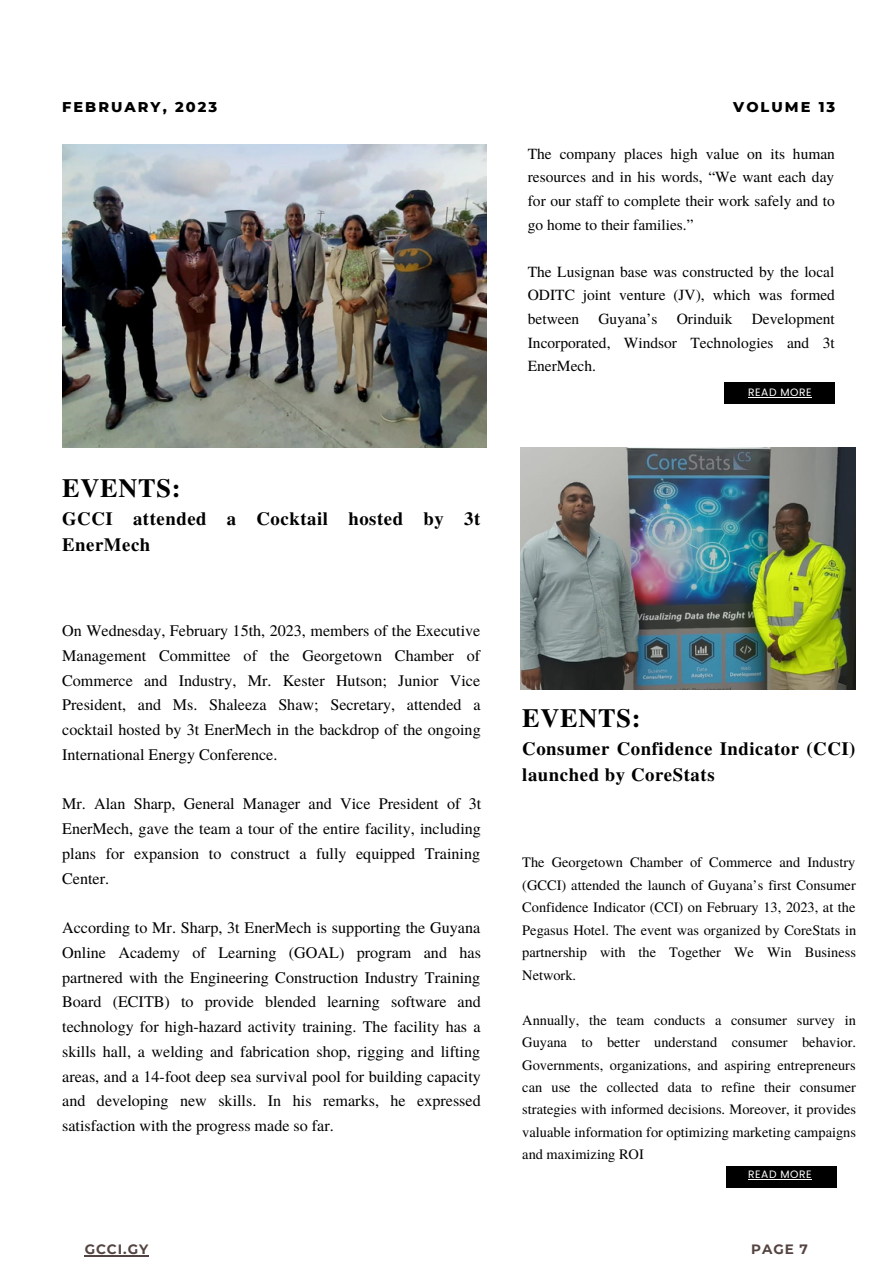
<style>
.page{position:relative;width:893px;height:1264px;background:#fff}
.page>*{position:absolute;margin:0;border:0;box-sizing:border-box;transform-origin:0 0}
.t1{font:700 26.25px "Te X Gyre Termes";letter-spacing:.03em;color:#000}
.t2{font:700 18.75px/25.8px "Te X Gyre Termes";letter-spacing:.03em;color:#000}
.t3{font:16.05px/24.8px "Te X Gyre Termes";color:#000;text-align:justify}
.t4{font:15.45px/23.5px "Te X Gyre Termes";color:#000;text-align:justify}
.t5{font:14.4px/22.5px "Te X Gyre Termes";color:#000;text-align:justify}
.t6{font:800 14.4px "Montserrat";letter-spacing:.14em;color:#000}
.t7{font:700 13.5px "Montserrat";letter-spacing:.07em;color:#544441}
.t8{font:10.65px "Poppins";letter-spacing:.05em;color:#fff}
</style>
<div class="page">
<img style="left:62px;top:145px;width:424px;height:302px">
<div style="left:724px;top:383px;width:110px;height:21px;background:#000"></div>
<img style="left:520px;top:447px;width:335px;height:242px">
<div style="left:726px;top:1166px;width:110px;height:21px;background:#000"></div>
<hr style="left:748px;top:397px;width:64px;height:1px;background:#fff">
<hr style="left:85px;top:1254px;width:64px;height:1px;background:#544441">
<hr style="left:748px;top:1179px;width:64px;height:1px;background:#fff">
<p class="t6" style="left:62px;top:98px;width:156px">FEBRUARY, 2023</p>
<p class="t6" style="left:733px;top:98px;width:103px">VOLUME 13</p>
<p class="t4" style="left:528px;top:141px;width:308px">The company places high value on its human resources and in his words, “We want each day for our staff to complete their work safely and to go home to their families.”</p>
<p class="t4" style="left:528px;top:259px;width:308px">The Lusignan base was constructed by the local ODITC joint venture (JV), which was formed between Guyana’s Orinduik Development Incorporated, Windsor Technologies and 3t EnerMech.</p>
<h1 class="t1" style="left:62px;top:467px;width:120px">EVENTS:</h1>
<p class="t2" style="left:62px;top:504px;width:419px">GCCI attended a Cocktail hosted by 3t<br>EnerMech</p>
<p class="t3" style="left:62px;top:617px;width:420px">On Wednesday, February 15th, 2023, members of the Executive Management Committee of the Georgetown Chamber of Commerce and Industry, Mr. Kester Hutson; Junior Vice President, and Ms. Shaleeza Shaw; Secretary, attended a cocktail hosted by 3t EnerMech in the backdrop of the ongoing International Energy Conference.</p>
<p class="t3" style="left:62px;top:790px;width:420px">Mr. Alan Sharp, General Manager and Vice President of 3t EnerMech, gave the team a tour of the entire facility, including plans for expansion to construct a fully equipped Training Center.</p>
<p class="t3" style="left:62px;top:914px;width:420px">According to Mr. Sharp, 3t EnerMech is supporting the Guyana Online Academy of Learning (GOAL) program and has partnered with the Engineering Construction Industry Training Board (ECITB) to provide blended learning software and technology for high-hazard activity training. The facility has a skills hall, a welding and fabrication shop, rigging and lifting areas, and a 14-foot deep sea survival pool for building capacity and developing new skills. In his remarks, he expressed satisfaction with the progress made so far.</p>
<p class="t8" style="left:748px;top:385px;width:65px">READ MORE</p>
<h1 class="t1" style="left:522px;top:698px;width:120px">EVENTS:</h1>
<p class="t2" style="left:522px;top:735px;width:335px">Consumer Confidence Indicator (CCI) launched by CoreStats</p>
<p class="t5" style="left:522px;top:850px;width:335px">The Georgetown Chamber of Commerce and Industry (GCCI) attended the launch of Guyana’s first Consumer Confidence Indicator (CCI) on February 13, 2023, at the Pegasus Hotel. The event was organized by CoreStats in partnership with the Together We Win Business Network.</p>
<p class="t5" style="left:522px;top:1007px;width:335px">Annually, the team conducts a consumer survey in Guyana to better understand consumer behavior.<br>Governments, organizations, and aspiring entrepreneurs can use the collected data to refine their consumer strategies with informed decisions. Moreover, it provides valuable information for optimizing marketing campaigns and maximizing ROI</p>
<p class="t8" style="left:748px;top:1167px;width:65px">READ MORE</p>
<p class="t7" style="left:85px;top:1240px;width:65px">GCCI.GY</p>
<p class="t7" style="left:751px;top:1241px;width:58px">PAGE 7</p>
</div>
